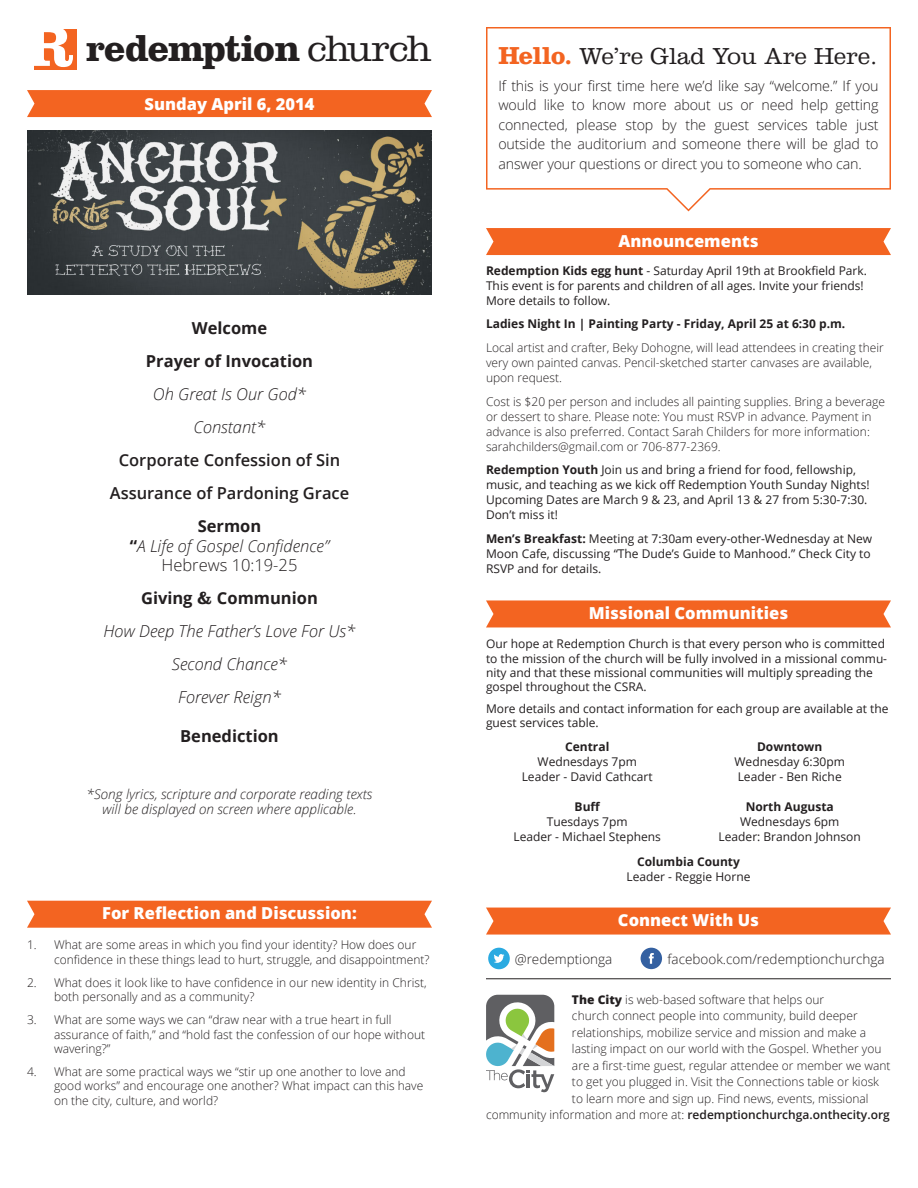
<style>
.page{position:relative;width:918px;height:1188px;background:#fff}
.page>*{position:absolute;margin:0;border:0;box-sizing:border-box;transform-origin:0 0}
.t1{font:700 38.1px "Clarendon";letter-spacing:-.025em;color:#231f20}
.t2{font:300 24px "Clarendon";color:#231f20}
.t3{font:italic 300 16.5px/19.5px "Open Sans";color:#231f20;text-align:center}
.t4{font:800 16.5px "Open Sans";color:#fff}
.t5{font:700 16.5px "Open Sans";color:#231f20}
.t6{font:600 16.5px "Open Sans";color:#231f20}
.t7{font:300 14.25px/19.5px "Open Sans";letter-spacing:-.01em;color:#231f20;text-align:justify}
.t8{font:italic 300 13.5px/15px "Open Sans";color:#231f20;text-align:center}
.t9{font:300 13.5px "Open Sans";color:#231f20}
.t10{font:300 12px/14.4px "Open Sans";color:#231f20}
.t11{font:12px/15px "Open Sans";color:#231f20}
.t12{font:700 12px "Open Sans";color:#231f20}
.t13{font:600 12px "Open Sans";color:#231f20}
.s1{font-weight:300}
.s2{font-weight:700;font-style:normal}
.s3{font-style:normal}
.s4{font-family:"Superclarendon"}
.s5{font-weight:700;font-size:25.5px;color:#f36421}
.s6{font-weight:700}
.s7{font-weight:800}
</style>
<div class="page">
<svg style="left:486px;top:27px;width:405px;height:184px"></svg>
<div style="left:34px;top:30px;width:42px;height:40px;background:#f36421"></div>
<svg style="left:34px;top:29px;width:39px;height:38px"></svg>
<div style="left:27px;top:90px;width:405px;height:27px;background:#f36421"></div>
<div style="left:486px;top:228px;width:405px;height:27px;background:#f36421"></div>
<div style="left:486px;top:600px;width:405px;height:27px;background:#f36421"></div>
<div style="left:27px;top:901px;width:405px;height:27px;background:#f36421"></div>
<svg style="left:486px;top:995px;width:68px;height:97px"></svg>
<hr style="left:486px;top:979px;width:405px;height:1px;background:#231f20">
<div style="left:486px;top:908px;width:405px;height:27px;background:#f36421"></div>
<svg style="left:488px;top:948px;width:22px;height:21px"></svg>
<svg style="left:641px;top:948px;width:21px;height:21px"></svg>
<img style="left:27px;top:130px;width:405px;height:164px">
<p class="t1" style="left:86px;top:25px;width:347px">redemption <span class="s1">church</span></p>
<p class="t4" style="left:145px;top:91px;width:171px">Sunday April 6, 2014</p>
<p class="t5" style="left:192px;top:317px;width:77px">Welcome</p>
<p class="t5" style="left:146px;top:350px;width:169px">Prayer of Invocation</p>
<p class="t3" style="left:153px;top:384px;width:155px">Oh Great Is Our God*</p>
<p class="t3" style="left:194px;top:417px;width:73px">Constant*</p>
<p class="t6" style="left:119px;top:449px;width:223px">Corporate Confession of Sin</p>
<p class="t6" style="left:110px;top:482px;width:241px">Assurance of Pardoning Grace</p>
<p class="t3" style="left:130px;top:516px;width:201px"><span class="s2">Sermon<br>“</span>A Life of Gospel Confidence”<br><span class="s3">Hebrews 10:19-25</span></p>
<p class="t5" style="left:141px;top:587px;width:178px">Giving <span class="s4">&amp;</span> Communion</p>
<p class="t3" style="left:104px;top:621px;width:253px">How Deep The Father’s Love For Us*</p>
<p class="t3" style="left:172px;top:654px;width:117px">Second Chance*</p>
<p class="t3" style="left:178px;top:687px;width:104px">Forever Reign*</p>
<p class="t5" style="left:180px;top:725px;width:100px">Benediction</p>
<p class="t8" style="left:87px;top:786px;width:287px">*Song lyrics, scripture and corporate reading texts will be displayed on screen where applicable.</p>
<p class="t4" style="left:102px;top:901px;width:256px">For Reflection and Discussion:</p>
<p class="t10" style="left:54px;top:937px;width:377px;text-indent:-27px">1. What are some areas in which you find your identity? How does our confidence in these things lead to hurt, struggle, and disappointment?</p>
<p class="t10" style="left:54px;top:975px;width:374px;text-indent:-27px">2. What does it look like to have confidence in our new identity in Christ, both personally and as a community?</p>
<p class="t10" style="left:54px;top:1012px;width:373px;text-indent:-27px">3. What are some ways we can “draw near with a true heart in full assurance of faith,” and “hold fast the confession of our hope without wavering?”</p>
<p class="t10" style="left:54px;top:1064px;width:371px;text-indent:-27px">4. What are some practical ways we “stir up one another to love and good works” and encourage one another? What impact can this have on the city, culture, and world?</p>
<p class="t2" style="left:498px;top:42px;width:381px"><span class="s5">Hello.</span> We’re Glad You Are Here.</p>
<p class="t7" style="left:498px;top:75px;width:382px">If this is your first time here we’d like say “welcome.” If you would like to know more about us or need help getting connected, please stop by the guest services table just outside the auditorium and someone there will be glad to answer your questions or direct you to someone who can.</p>
<p class="t4" style="left:619px;top:228px;width:141px">Announcements</p>
<p class="t11" style="left:486px;top:263px;width:382px"><span class="s6">Redemption Kids egg hunt</span> - Saturday April 19th at Brookfield Park.<br>This event is for parents and children of all ages. Invite your friends!<br>More details to follow.</p>
<p class="t12" style="left:486px;top:316px;width:361px">Ladies Night In | Painting Party - Friday, April 25 at 6:30 p.m.</p>
<p class="t10" style="left:486px;top:340px;width:399px;line-height:15px">Local artist and crafter, Beky Dohogne, will lead attendees in creating their very own painted canvas. Pencil-sketched starter canvases are available, upon request.</p>
<p class="t10" style="left:486px;top:393px;width:400px;line-height:15px">Cost is $20 per person and includes all painting supplies. Bring a beverage or dessert to share. Please note: You must RSVP in advance. Payment in advance is also preferred. Contact Sarah Childers for more information: sarahchilders@gmail.com or 706-877-2369.</p>
<p class="t11" style="left:486px;top:462px;width:385px"><span class="s6">Redemption Youth</span> Join us and bring a friend for food, fellowship, music, and teaching as we kick off Redemption Youth Sunday Nights!<br>Upcoming Dates are March 9 &amp; 23, and April 13 &amp; 27 from 5:30-7:30.<br>Don’t miss it!</p>
<p class="t11" style="left:486px;top:531px;width:388px"><span class="s6">Men’s Breakfast:</span> Meeting at 7:30am every-other-Wednesday at New<br>Moon Cafe, discussing “The Dude’s Guide to Manhood.” Check City to<br>RSVP and for details.</p>
<p class="t4" style="left:589px;top:600px;width:201px">Missional Communities</p>
<p class="t11" style="left:486px;top:636px;width:403px;line-height:14.4px">Our hope at Redemption Church is that every person who is committed to the mission of the church will be fully involved in a missional commu&shy;nity and that these missional communities will multiply spreading the gospel throughout the CSRA.</p>
<p class="t11" style="left:486px;top:701px;width:404px;line-height:14.4px">More details and contact information for each group are available at the guest services table.</p>
<p class="t12" style="left:565px;top:738px;width:46px">Central</p>
<p class="t11" style="left:538px;top:754px;width:101px">Wednesdays 7pm</p>
<p class="t11" style="left:522px;top:769px;width:133px">Leader - David Cathcart</p>
<p class="t12" style="left:575px;top:798px;width:27px">Buff</p>
<p class="t11" style="left:547px;top:814px;width:82px">Tuesdays 7pm</p>
<p class="t11" style="left:514px;top:829px;width:149px">Leader - Michael Stephens</p>
<p class="t12" style="left:757px;top:738px;width:67px">Downtown</p>
<p class="t11" style="left:734px;top:754px;width:112px">Wednesday 6:30pm</p>
<p class="t11" style="left:738px;top:769px;width:105px">Leader - Ben Riche</p>
<p class="t12" style="left:746px;top:798px;width:90px">North Augusta</p>
<p class="t11" style="left:740px;top:814px;width:101px">Wednesdays 6pm</p>
<p class="t11" style="left:719px;top:829px;width:144px">Leader: Brandon Johnson</p>
<p class="t12" style="left:637px;top:853px;width:104px">Columbia County</p>
<p class="t11" style="left:627px;top:869px;width:126px">Leader - Reggie Horne</p>
<p class="t4" style="left:618px;top:908px;width:143px">Connect With Us</p>
<p class="t9" style="left:515px;top:949px;width:99px">@redemptionga</p>
<p class="t9" style="left:668px;top:949px;width:219px">facebook.com/redemptionchurchga</p>
<p class="t10" style="left:572px;top:992px;width:254px"><span class="s7">The City</span> is web-based software that helps our</p>
<p class="t10" style="left:572px;top:1009px;width:287px">church connect people into community, build deeper</p>
<p class="t10" style="left:572px;top:1025px;width:296px">relationships, mobilize service and mission and make a</p>
<p class="t10" style="left:572px;top:1042px;width:311px">lasting impact on our world with the Gospel. Whether you</p>
<p class="t10" style="left:572px;top:1058px;width:320px">are a first-time guest, regular attendee or member we want</p>
<p class="t10" style="left:572px;top:1075px;width:309px">to get you plugged in. Visit the Connections table or kiosk</p>
<p class="t10" style="left:572px;top:1091px;width:298px">to learn more and sign up. Find news, events, missional</p>
<p class="t13" style="left:486px;top:1107px;width:405px"><span class="s1">community information and more at:</span> redemptionchurchga.onthecity.org</p>
</div>
